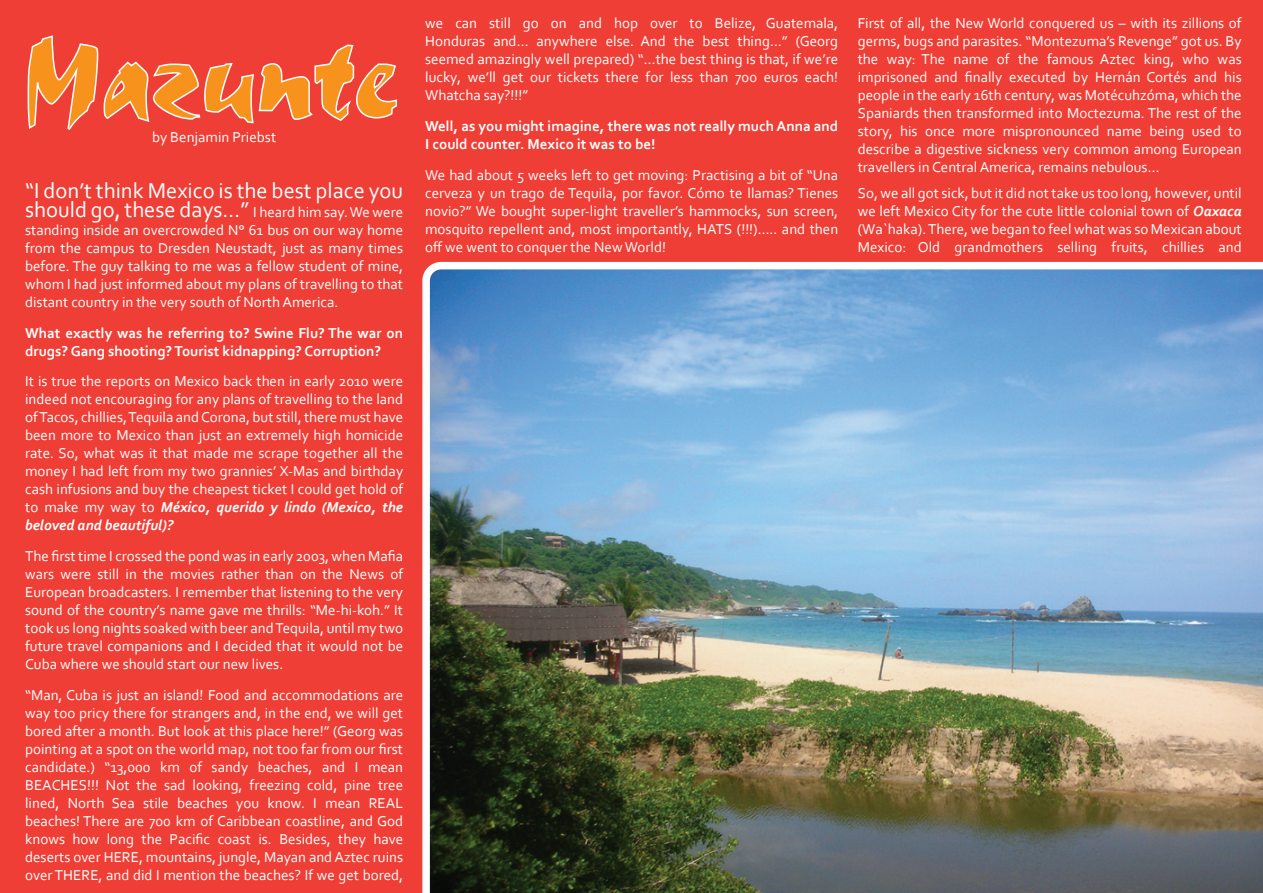
<style>
.page{position:relative;width:1263px;height:893px;background:#fff}
.page>*{position:absolute;margin:0;border:0;box-sizing:border-box;transform-origin:0 0}
.t1{font:115.5px "Cezanne";color:#f7931d}
.t2{font:22.5px/19.5px "Corbel";color:#fff}
.t3{font:15px/18px "Corbel";color:#fff;text-align:justify}
.t4{font:700 15px/18px "Corbel";color:#fff}
.s1{font-size:15px}
.s2{font-weight:700;font-style:italic}
</style>
<div class="page">
<div style="left:1px;top:1px;width:1262px;height:892px;background:#ee3e35"></div>
<svg style="left:27px;top:35px;width:370px;height:95px"></svg>
<img style="left:422px;top:262px;width:841px;height:631px">
<h1 class="t1" style="left:25px;top:13px;width:375px">Mazunte</h1>
<p class="t3" style="left:152px;top:128px;width:126px">by Benjamin Priebst</p>
<h2 class="t2" style="left:25px;top:180px;width:380px">“I don’t think Mexico is the best place you should go, these days…” <span class="s1">I heard him say. We were</span></h2>
<p class="t3" style="left:25px;top:221px;width:380px">standing inside an overcrowded N° 61 bus on our way home from the campus to Dresden Neustadt, just as many times before. The guy talking to me was a fellow student of mine, whom I had just informed about my plans of travelling to that distant country in the very south of North America.</p>
<p class="t4" style="left:25px;top:323px;width:380px">What exactly was he referring to? Swine Flu? The war on drugs? Gang shooting? Tourist kidnapping? Corruption?</p>
<p class="t3" style="left:25px;top:372px;width:380px">It is true the reports on Mexico back then in early 2010 were indeed not encouraging for any plans of travelling to the land of Tacos, chillies, Tequila and Corona, but still, there must have been more to Mexico than just an extremely high homicide rate. So, what was it that made me scrape together all the money I had left from my two grannies’ X-Mas and birthday cash infusions and buy the cheapest ticket I could get hold of to make my way to <span class="s2">México, querido y lindo (Mexico, the beloved and beautiful)?</span></p>
<p class="t3" style="left:25px;top:547px;width:380px">The first time I crossed the pond was in early 2003, when Mafia wars were still in the movies rather than on the News of European broadcasters. I remember that listening to the very sound of the country’s name gave me thrills: “Me-hi-koh.” It took us long nights soaked with beer and Tequila, until my two future travel companions and I decided that it would not be Cuba where we should start our new lives.</p>
<p class="t3" style="left:25px;top:685px;width:380px">“Man, Cuba is just an island! Food and accommodations are way too pricy there for strangers and, in the end, we will get bored after a month. But look at this place here!” (Georg was pointing at a spot on the world map, not too far from our first candidate.) “13,000 km of sandy beaches, and I mean BEACHES!!! Not the sad looking, freezing cold, pine tree lined, North Sea stile beaches you know. I mean REAL beaches! There are 700 km of Caribbean coastline, and God knows how long the Pacific coast is. Besides, they have deserts over HERE, mountains, jungle, Mayan and Aztec ruins over THERE, and did I mention the beaches? If we get bored,</p>
<p class="t3" style="left:425px;top:14px;width:415px">we can still go on and hop over to Belize, Guatemala, Honduras and… anywhere else. And the best thing…” (Georg seemed amazingly well prepared) “…the best thing is that, if we’re lucky, we’ll get our tickets there for less than 700 euros each!<br>Whatcha say?!!!”</p>
<p class="t4" style="left:425px;top:117px;width:415px">Well, as you might imagine, there was not really much Anna and<br>I could counter. Mexico it was to be!</p>
<p class="t3" style="left:425px;top:165px;width:414px">We had about 5 weeks left to get moving: Practising a bit of “Una cerveza y un trago de Tequila, por favor. Cómo te llamas? Tienes novio?” We bought super-light traveller’s hammocks, sun screen, mosquito repellent and, most importantly, HATS (!!!)….. and then off we went to conquer the New World!</p>
<p class="t3" style="left:858px;top:14px;width:385px">First of all, the New World conquered us – with its zillions of germs, bugs and parasites. “Montezuma’s Revenge” got us. By the way: The name of the famous Aztec king, who was imprisoned and finally executed by Hernán Cortés and his people in the early 16th century, was Motécuhzóma, which the Spaniards then transformed into Moctezuma. The rest of the story, his once more mispronounced name being used to describe a digestive sickness very common among European travellers in Central America, remains nebulous…</p>
<p class="t3" style="left:858px;top:183px;width:385px">So, we all got sick, but it did not take us too long, however, until we left Mexico City for the cute little colonial town of <span class="s2">Oaxaca </span>(Wa`haka). There, we began to feel what was so Mexican about Mexico: Old grandmothers selling fruits, chillies and</p>
</div>
